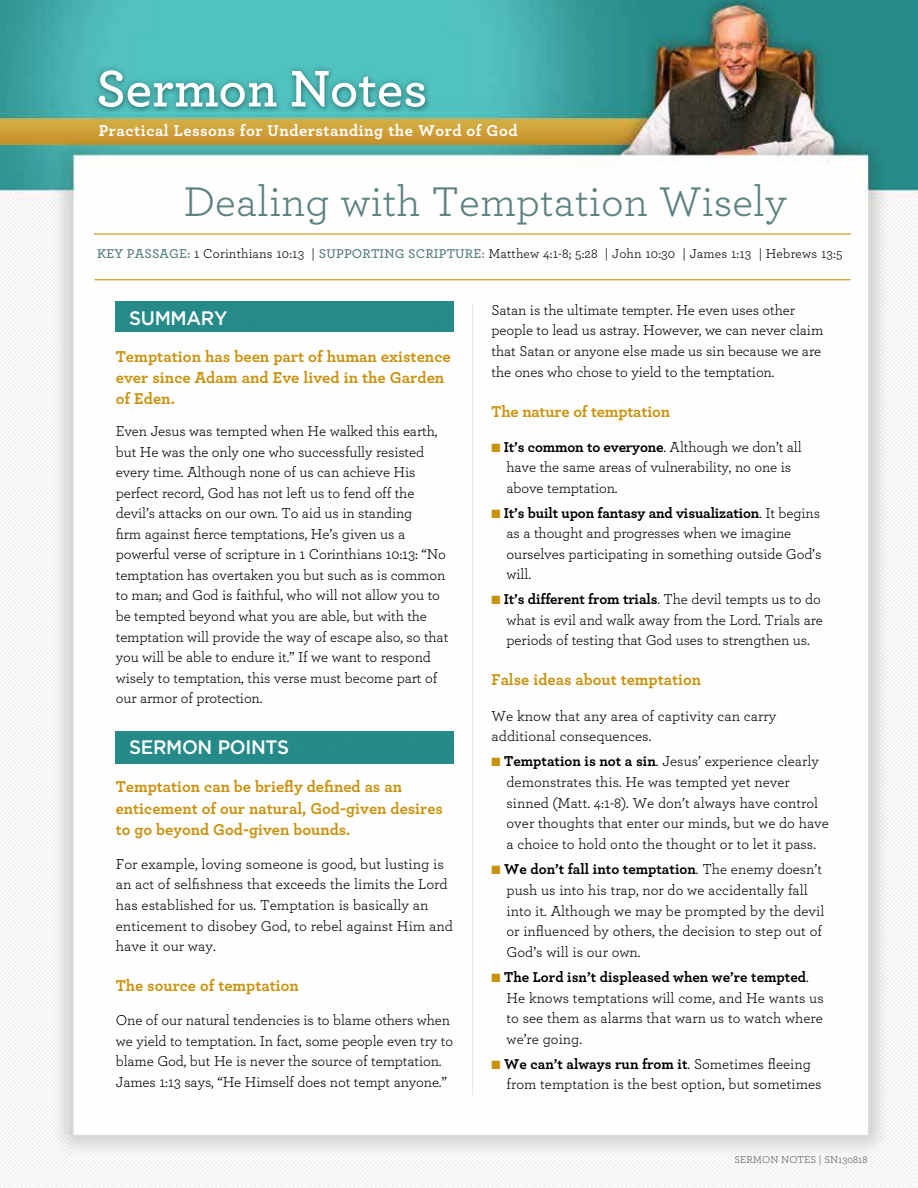
<style>
.page{position:relative;width:918px;height:1188px;background:#fff}
.page>*{position:absolute;margin:0;border:0;box-sizing:border-box;transform-origin:0 0}
.t1{font:600 54px "Archer";color:#fff}
.t2{font:43.5px "Archer";color:#5d8280}
.t3{font:500 19.5px "Gotham";letter-spacing:-.02em;color:#fff;scale:.96 1}
.t4{font:700 16.5px/21px "Archer";color:#c9920e}
.t5{font:700 16.5px "Archer";letter-spacing:.03em;color:#fff}
.t6{font:15px/20.5px "Archer";letter-spacing:-.01em;color:#000}
.t7{font:13.5px "Archer";letter-spacing:.01em;color:#000}
.t8{font:10.5px "Archer";color:#58595b}
.s1{font-weight:600;color:#5d8280}
.s2{color:#c9920e}
.s3{font-weight:700}
</style>
<div class="page">
<img style="left:0;top:0;width:918px;height:1188px">
<div style="left:115px;top:731px;width:339px;height:33px;background:#258a88"></div>
<hr style="left:472px;top:303px;width:1px;height:792px;background:#e6e7e8">
<hr style="left:94px;top:233px;width:757px;height:2px;background:#c9920e">
<hr style="left:94px;top:279px;width:756px;height:1px;background:#c9920e">
<div style="left:116px;top:302px;width:338px;height:30px;background:#268a88"></div>
<div style="left:92px;top:63px;width:341px;height:52px;background:#000;opacity:.35"></div>
<h1 class="t1" style="left:96px;top:55px;width:333px">Sermon Notes</h1>
<p class="t5" style="left:99px;top:120px;width:420px">Practical Lessons for Understanding the Word of God</p>
<h2 class="t2" style="left:183px;top:175px;width:605px">Dealing with Temptation Wisely</h2>
<p class="t7" style="left:97px;top:245px;width:747px"><span class="s1">KEY PASSAGE:</span> 1 Corinthians 10:13 | <span class="s1">SUPPORTING SCRIPTURE:</span> Matthew 4:1-8; 5:28 | John 10:30 | James 1:13 | Hebrews 13:5</p>
<h3 class="t3" style="left:129px;top:307px;width:104px">SUMMARY</h3>
<p class="t4" style="left:116px;top:345px;width:337px">Temptation has been part of human existence ever since Adam and Eve lived in the Garden of Eden.</p>
<p class="t6" style="left:116px;top:420px;width:334px">Even Jesus was tempted when He walked this earth, but He was the only one who successfully resisted every time. Although none of us can achieve His perfect record, God has not left us to fend off the devil’s attacks on our own. To aid us in standing<br>firm against fierce temptations, He’s given us a powerful verse of scripture in 1 Corinthians 10:13: “No temptation has overtaken you but such as is common to man; and God is faithful, who will not allow you to be tempted beyond what you are able, but with the temptation will provide the way of escape also, so that you will be able to endure it.” If we want to respond wisely to temptation, this verse must become part of our armor of protection.</p>
<h3 class="t3" style="left:129px;top:736px;width:168px">SERMON POINTS</h3>
<p class="t4" style="left:116px;top:776px;width:329px">Temptation can be briefly defined as an enticement of our natural, God-given desires to go beyond God-given bounds.</p>
<p class="t6" style="left:116px;top:853px;width:339px">For example, loving someone is good, but lusting is an act of selfishness that exceeds the limits the Lord has established for us. Temptation is basically an enticement to disobey God, to rebel against Him and have it our way.</p>
<p class="t4" style="left:116px;top:974px;width:184px">The source of temptation</p>
<p class="t6" style="left:116px;top:1009px;width:339px">One of our natural tendencies is to blame others when we yield to temptation. In fact, some people even try to blame God, but He is never the source of temptation.<br>James 1:13 says, “He Himself does not tempt anyone.”</p>
<p class="t6" style="left:492px;top:299px;width:333px">Satan is the ultimate tempter. He even uses other people to lead us astray. However, we can never claim that Satan or anyone else made us sin because we are the ones who chose to yield to the temptation.</p>
<p class="t4" style="left:492px;top:401px;width:180px">The nature of temptation</p>
<p class="t6" style="left:507px;top:436px;width:297px;text-indent:-15px"><span class="s2">■</span> <span class="s3">It’s common to everyone</span>. Although we don’t all have the same areas of vulnerability, no one is above temptation.</p>
<p class="t6" style="left:507px;top:502px;width:316px;text-indent:-15px"><span class="s2">■</span> <span class="s3">It’s built upon fantasy and visualization</span>. It begins as a thought and progresses when we imagine ourselves participating in something outside God’s will.</p>
<p class="t6" style="left:507px;top:588px;width:318px;text-indent:-15px"><span class="s2">■</span> <span class="s3">It’s different from trials</span>. The devil tempts us to do what is evil and walk away from the Lord. Trials are periods of testing that God uses to strengthen us.</p>
<p class="t4" style="left:492px;top:668px;width:211px">False ideas about temptation</p>
<p class="t6" style="left:492px;top:705px;width:286px">We know that any area of captivity can carry additional consequences.</p>
<p class="t6" style="left:507px;top:751px;width:324px;text-indent:-15px"><span class="s2">■</span> <span class="s3">Temptation is not a sin</span>. Jesus’ experience clearly demonstrates this. He was tempted yet never sinned (Matt. 4:1-8). We don’t always have control over thoughts that enter our minds, but we do have a choice to hold onto the thought or to let it pass.</p>
<p class="t6" style="left:507px;top:858px;width:319px;text-indent:-15px"><span class="s2">■</span> <span class="s3">We don’t fall into temptation</span>. The enemy doesn’t push us into his trap, nor do we accidentally fall into it. Although we may be prompted by the devil or influenced by others, the decision to step out of God’s will is our own.</p>
<p class="t6" style="left:507px;top:966px;width:319px;text-indent:-15px"><span class="s2">■</span> <span class="s3">The Lord isn’t displeased when we’re tempted</span>.<br>He knows temptations will come, and He wants us to see them as alarms that warn us to watch where we’re going.</p>
<p class="t6" style="left:507px;top:1053px;width:316px;text-indent:-15px"><span class="s2">■</span> <span class="s3">We can’t always run from it</span>. Sometimes fleeing from temptation is the best option, but sometimes</p>
<p class="t8" style="left:735px;top:1153px;width:135px">SERMON NOTES | SN130818</p>
</div>
